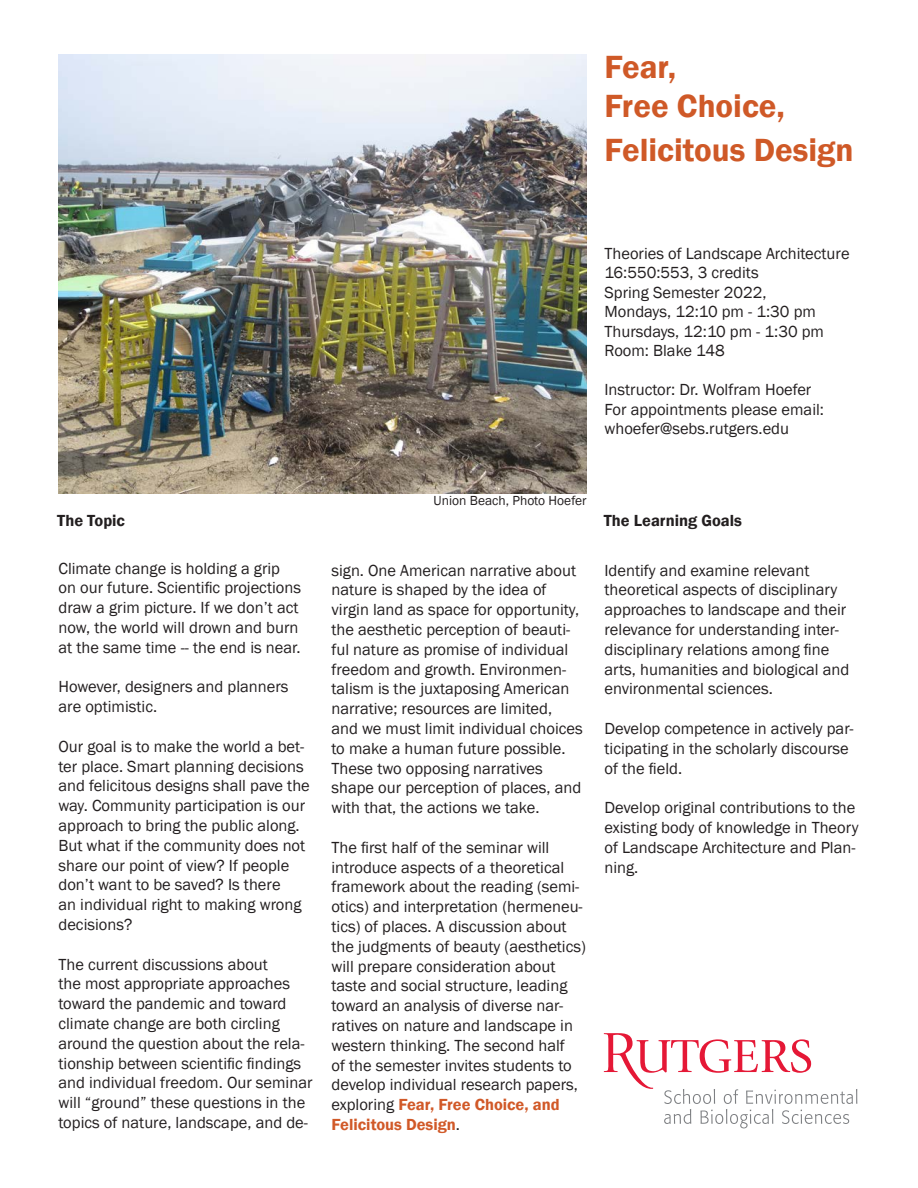
<style>
.page{position:relative;width:918px;height:1188px;background:#fff}
.page>*{position:absolute;margin:0;border:0;box-sizing:border-box;transform-origin:0 0}
.t1{font:600 33px "Franklin Gothic";color:#cf5927}
.t2{font:16.5px/19.8px "Franklin Gothic";color:#231f20}
.t3{font:600 16.5px "Franklin Gothic";color:#231f20}
.t4{font:13.5px "Franklin Gothic";color:#231f20}
.s1{font-weight:600;color:#d15928}
</style>
<div class="page">
<img style="left:58px;top:55px;width:528px;height:439px">
<svg style="left:604px;top:1033px;width:253px;height:95px"></svg>
<p class="t1" style="left:604px;top:46px;width:73px">Fear,</p>
<p class="t1" style="left:604px;top:86px;width:182px">Free Choice,</p>
<p class="t1" style="left:604px;top:129px;width:250px">Felicitous Design</p>
<p class="t2" style="left:604px;top:244px;width:247px">Theories of Landscape Architecture</p>
<p class="t2" style="left:604px;top:263px;width:156px">16:550:553, 3 credits</p>
<p class="t2" style="left:604px;top:283px;width:164px">Spring Semester 2022,</p>
<p class="t2" style="left:604px;top:302px;width:213px">Mondays, 12:10 pm - 1:30 pm</p>
<p class="t2" style="left:604px;top:322px;width:221px">Thursdays, 12:10 pm - 1:30 pm</p>
<p class="t2" style="left:604px;top:341px;width:122px">Room: Blake 148</p>
<p class="t2" style="left:604px;top:380px;width:208px">Instructor: Dr. Wolfram Hoefer</p>
<p class="t2" style="left:604px;top:400px;width:221px">For appointments please email: whoefer@sebs.rutgers.edu</p>
<p class="t4" style="left:434px;top:492px;width:154px">Union Beach, Photo Hoefer</p>
<p class="t3" style="left:57px;top:510px;width:69px">The Topic</p>
<p class="t3" style="left:604px;top:510px;width:140px">The Learning Goals</p>
<p class="t2" style="left:58px;top:559px;width:244px">Climate change is holding a grip on our future. Scientific projections draw a grim picture. If we don’t act now, the world will drown and burn at the same time -- the end is near.</p>
<p class="t2" style="left:58px;top:677px;width:232px">However, designers and planners are optimistic.</p>
<p class="t2" style="left:58px;top:737px;width:253px">Our goal is to make the world a bet&shy;ter place. Smart planning decisions and felicitous designs shall pave the way. Community participation is our approach to bring the public along.<br>But what if the community does not share our point of view? If people don’t want to be saved? Is there<br>an individual right to making wrong decisions?</p>
<p class="t2" style="left:58px;top:955px;width:256px">The current discussions about<br>the most appropriate approaches toward the pandemic and toward climate change are both circling around the question about the rela&shy;tionship between scientific findings and individual freedom. Our seminar will “ground” these questions in the topics of nature, landscape, and de-</p>
<p class="t2" style="left:332px;top:561px;width:253px">sign. One American narrative about nature is shaped by the idea of virgin land as space for opportunity, the aesthetic perception of beauti&shy;ful nature as promise of individual freedom and growth. Environmen&shy;talism is the juxtaposing American narrative; resources are limited, and we must limit individual choices to make a human future possible.<br>These two opposing narratives shape our perception of places, and with that, the actions we take.</p>
<p class="t2" style="left:332px;top:838px;width:256px">The first half of the seminar will introduce aspects of a theoretical framework about the reading (semi&shy;otics) and interpretation (hermeneu&shy;tics) of places. A discussion about the judgments of beauty (aesthetics) will prepare consideration about taste and social structure, leading toward an analysis of diverse nar&shy;ratives on nature and landscape in western thinking. The second half<br>of the semester invites students to develop individual research papers, exploring <span class="s1">Fear, Free Choice, and Felicitous Design</span>.</p>
<p class="t2" style="left:605px;top:561px;width:246px">Identify and examine relevant theoretical aspects of disciplinary approaches to landscape and their relevance for understanding inter&shy;disciplinary relations among fine arts, humanities and biological and environmental sciences.</p>
<p class="t2" style="left:605px;top:719px;width:250px">Develop competence in actively par&shy;ticipating in the scholarly discourse of the field.</p>
<p class="t2" style="left:605px;top:798px;width:256px">Develop original contributions to the existing body of knowledge in Theory of Landscape Architecture and Plan&shy;ning.</p>
</div>
